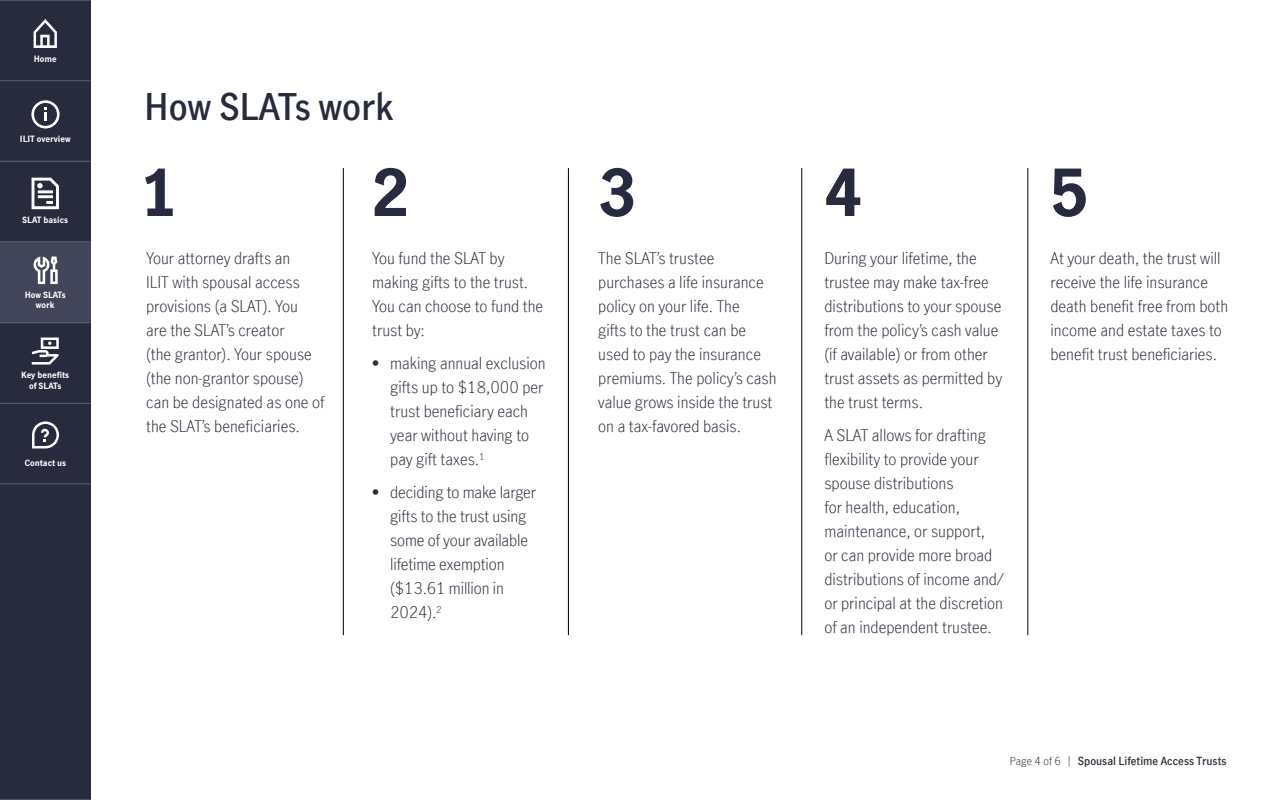
<style>
.page{position:relative;width:1280px;height:800px;background:#fff}
.page>*{position:absolute;margin:0;border:0;box-sizing:border-box;transform-origin:0 0}
.t1{font:700 64px "Manulife JH Sans Optimized";color:#282b3e}
.t2{font:600 36px "Manulife JH Sans Optimized";color:#282b3e}
.t3{font:300 16px/24px "Manulife JH Sans Optimized";color:#282b3e}
.t4{font:600 11px "Manulife JH Sans Optimized";color:#282b3e}
.t5{font:700 8.5px/10.2px "Manulife JH Sans Optimized";color:#fff;text-align:center}
.s1{font-weight:300}
</style>
<div class="page">
<div style="left:0;top:0;width:90px;height:800px;background:#282b3e"></div>
<hr style="left:343px;top:168px;width:1px;height:467px;background:#000">
<hr style="left:568px;top:168px;width:1px;height:467px;background:#000">
<hr style="left:802px;top:168px;width:1px;height:467px;background:#000">
<hr style="left:1028px;top:168px;width:1px;height:467px;background:#000">
<div style="left:0;top:242px;width:91px;height:81px;background:#424559"></div>
<svg style="left:31px;top:100px;width:29px;height:28px"></svg>
<svg style="left:34px;top:256px;width:24px;height:28px"></svg>
<svg style="left:32px;top:338px;width:27px;height:27px"></svg>
<hr style="left:0;top:81px;width:90px;height:1px;background:#5e6073">
<hr style="left:0;top:403px;width:90px;height:1px;background:#5e6073">
<hr style="left:0;top:0;width:90px;height:1px;background:#5e6073">
<hr style="left:0;top:323px;width:90px;height:1px;background:#5e6073">
<hr style="left:0;top:161px;width:90px;height:1px;background:#5e6073">
<hr style="left:0;top:484px;width:90px;height:1px;background:#5e6073">
<hr style="left:0;top:242px;width:90px;height:1px;background:#5e6073">
<hr style="left:0;top:799px;width:90px;height:1px;background:#5e6073">
<svg style="left:32px;top:421px;width:27px;height:27px"></svg>
<svg style="left:34px;top:19px;width:23px;height:29px"></svg>
<svg style="left:32px;top:178px;width:27px;height:31px"></svg>
<p class="t5" style="left:34px;top:53px;width:25px">Home</p>
<p class="t5" style="left:20px;top:134px;width:52px">ILIT overview</p>
<p class="t5" style="left:22px;top:214px;width:47px">SLAT basics</p>
<p class="t5" style="left:25px;top:289px;width:42px">How SLATs work</p>
<p class="t5" style="left:21px;top:370px;width:49px">Key benefits of SLATs</p>
<p class="t5" style="left:25px;top:457px;width:43px">Contact us</p>
<h2 class="t2" style="left:144px;top:82px;width:251px">How SLATs work</h2>
<h1 class="t1" style="left:140px;top:148px;width:39px">1</h1>
<h1 class="t1" style="left:371px;top:148px;width:39px">2</h1>
<h1 class="t1" style="left:598px;top:148px;width:39px">3</h1>
<h1 class="t1" style="left:824px;top:148px;width:39px">4</h1>
<h1 class="t1" style="left:1050px;top:148px;width:39px">5</h1>
<p class="t3" style="left:146px;top:246px;width:180px">Your attorney drafts an<br>ILIT with spousal access provisions (a SLAT). You<br>are the SLAT’s creator<br>(the grantor). Your spouse (the non-grantor spouse) can be designated as one of the SLAT’s beneficiaries.</p>
<p class="t3" style="left:372px;top:246px;width:173px">You fund the SLAT by making gifts to the trust.<br>You can choose to fund the trust by:</p>
<p class="t3" style="left:390px;top:351px;width:157px;text-indent:-18px">• making annual exclusion gifts up to $18,000 per trust beneficiary each year without having to pay gift taxes.<sup>1</sup></p>
<p class="t3" style="left:390px;top:480px;width:147px;text-indent:-18px">• deciding to make larger gifts to the trust using some of your available lifetime exemption ($13.61 million in<br>2024).<sup>2</sup></p>
<p class="t3" style="left:598px;top:246px;width:180px">The SLAT’s trustee purchases a life insurance policy on your life. The<br>gifts to the trust can be used to pay the insurance premiums. The policy’s cash value grows inside the trust on a tax-favored basis.</p>
<p class="t3" style="left:824px;top:246px;width:179px">During your lifetime, the trustee may make tax-free distributions to your spouse from the policy’s cash value (if available) or from other trust assets as permitted by the trust terms.</p>
<p class="t3" style="left:824px;top:423px;width:181px">A SLAT allows for drafting flexibility to provide your spouse distributions<br>for health, education, maintenance, or support,<br>or can provide more broad distributions of income and/ or principal at the discretion of an independent trustee.</p>
<p class="t3" style="left:1050px;top:246px;width:179px">At your death, the trust will receive the life insurance death benefit free from both income and estate taxes to benefit trust beneficiaries.</p>
<p class="t4" style="left:1010px;top:753px;width:218px"><span class="s1">Page 4 of 6 |</span> Spousal Lifetime Access Trusts</p>
</div>
